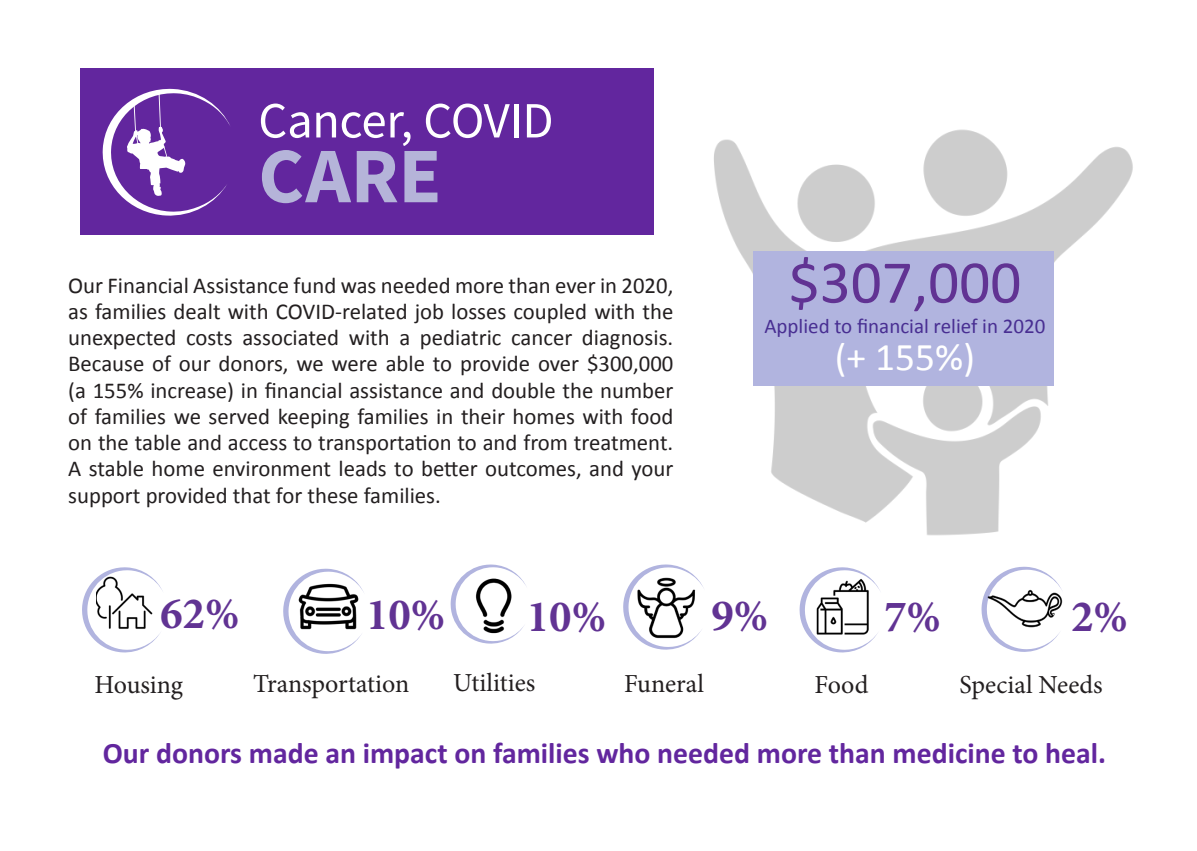
<style>
.page{position:relative;width:1197px;height:851px;background:#fff}
.page>*{position:absolute;margin:0;border:0;box-sizing:border-box;transform-origin:0 0}
.t1{font:78.75px "Source Sans Variable";color:#b5b4d9}
.t2{font:61.25px "Calibri";color:#613393}
.t3{font:50.75px "Source Sans Variable";letter-spacing:-.015em;color:#fff}
.t4{font:700 44.8px "Minion Pro";color:#613393}
.t5{font:39.38px "Calibri";color:#fff}
.t6{font:700 29.75px "Calibri";color:#62269e}
.t7{font:26.07px "Minion Pro";color:#231f20}
.t8{font:22.75px/26.2px "Calibri";color:#231f20;text-align:justify}
.t9{font:21px "Calibri";color:#482e92}
</style>
<div class="page">
<div style="left:80px;top:68px;width:573px;height:167px;background:#62269e"></div>
<img style="left:714px;top:129px;width:419px;height:407px">
<div style="left:754px;top:251px;width:300px;height:134px;background:#b1b4df"></div>
<svg style="left:82px;top:567px;width:81px;height:86px"></svg>
<svg style="left:450px;top:564px;width:76px;height:80px"></svg>
<svg style="left:283px;top:568px;width:81px;height:86px"></svg>
<svg style="left:639px;top:564px;width:65px;height:86px"></svg>
<img style="left:623px;top:570px;width:80px;height:70px">
<svg style="left:799px;top:567px;width:81px;height:86px"></svg>
<img style="left:809px;top:577px;width:65px;height:59px">
<svg style="left:102px;top:88px;width:128px;height:128px"></svg>
<svg style="left:1002px;top:566px;width:44px;height:86px"></svg>
<img style="left:981px;top:573px;width:82px;height:76px">
<p class="t3" style="left:258px;top:90px;width:297px">Cancer, COVID</p>
<p class="t1" style="left:258px;top:128px;width:185px">CARE</p>
<p class="t8" style="left:68px;top:271px;width:607px">Our Financial Assistance fund was needed more than ever in 2020, as families dealt with COVID-related job losses coupled with the unexpected costs associated with a pediatric cancer diagnosis.<br>Because of our donors, we were able to provide over $300,000 (a 155% increase) in financial assistance and double the number of families we served keeping families in their homes with food on the table and access to transportation to and from treatment.<br>A stable home environment leads to better outcomes, and your support provided that for these families.</p>
<p class="t2" style="left:789px;top:240px;width:234px">$307,000</p>
<p class="t9" style="left:764px;top:312px;width:283px">Applied to financial relief in 2020</p>
<p class="t5" style="left:835px;top:330px;width:142px">(+ 155%)</p>
<p class="t4" style="left:160px;top:582px;width:81px">62%</p>
<p class="t7" style="left:94px;top:667px;width:90px">Housing</p>
<p class="t4" style="left:366px;top:583px;width:81px">10%</p>
<p class="t4" style="left:527px;top:584px;width:81px">10%</p>
<p class="t7" style="left:253px;top:666px;width:157px">Transportation</p>
<p class="t7" style="left:453px;top:665px;width:84px">Utilities</p>
<p class="t4" style="left:711px;top:584px;width:58px">9%</p>
<p class="t7" style="left:624px;top:666px;width:81px">Funeral</p>
<p class="t7" style="left:815px;top:667px;width:55px">Food</p>
<p class="t4" style="left:884px;top:584px;width:58px">7%</p>
<p class="t4" style="left:1071px;top:585px;width:58px">2%</p>
<p class="t7" style="left:959px;top:667px;width:145px">Special Needs</p>
<p class="t6" style="left:103px;top:732px;width:1005px">Our donors made an impact on families who needed more than medicine to heal.</p>
</div>
